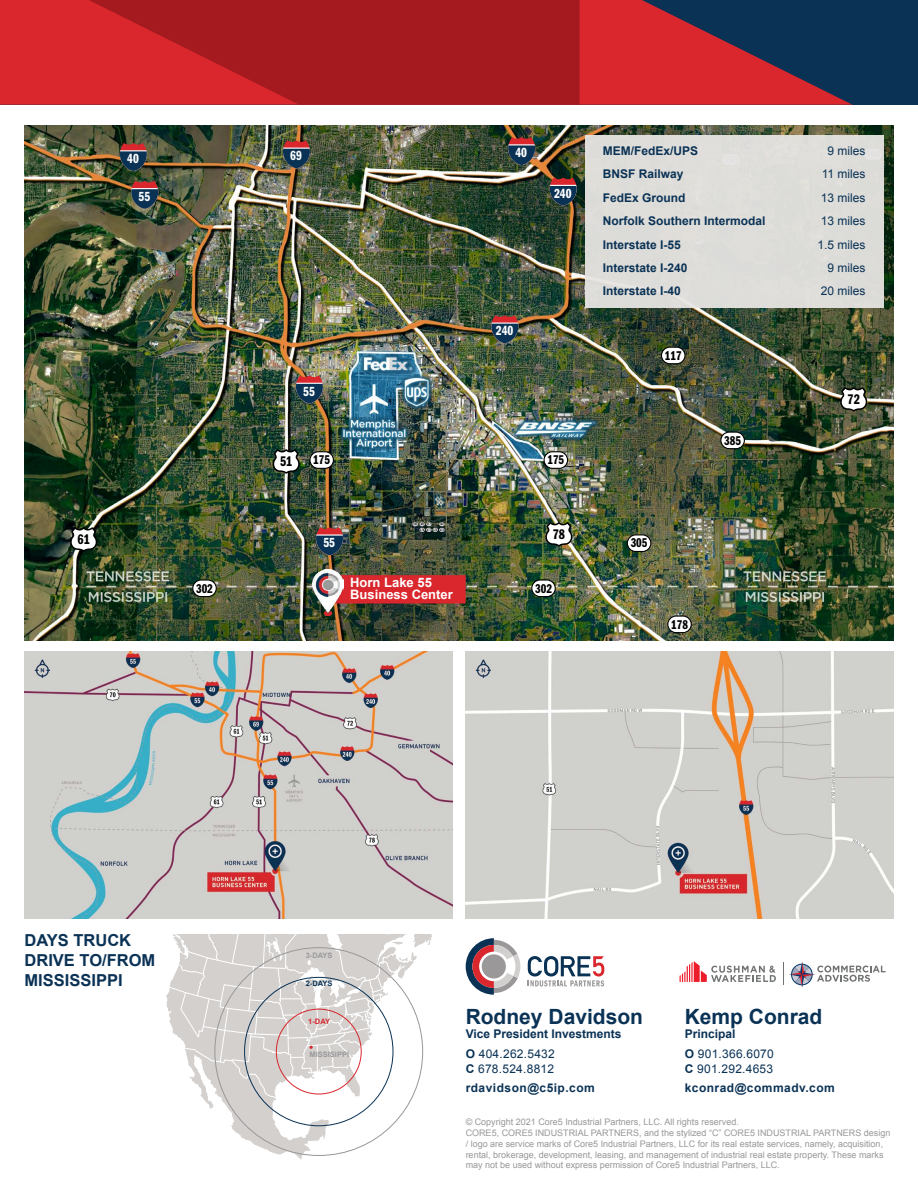
<style>
.page{position:relative;width:918px;height:1188px;background:#fff}
.page>*{position:absolute;margin:0;border:0;box-sizing:border-box;transform-origin:0 0}
.t1{font:700 21px "Arial";color:#0a3255}
.t2{font:700 16.5px/19.8px "Arial";color:#0a3255}
.t3{font:14.4px "Franklin Gothic Demi Cmpr";color:#000}
.t4{font:13.65px "Franklin Gothic Demi Cmpr";color:#fff}
.t5{font:13.2px "Franklin Gothic Demi Cmpr";color:#000}
.t6{font:700 13.05px/12px "Arial";color:#fff}
.t7{font:700 12px/19.8px "Arial";color:#0a3255}
.t8{font:700 12px/19.8px "Arial";letter-spacing:.04em;color:#0a3255}
.t9{font:12px "Arial";color:#0a3255}
.t10{font:12px/19.8px "Arial";letter-spacing:.02em;color:#0a3255}
.t11{font:9px/10.8px "Arial";color:#999899}
.t12{font:700 7.5px "Arial";color:#999899}
.t13{font:700 7.5px "Arial";color:#0a3255}
.t14{font:700 7.5px "Arial";color:#d9272d}
.s1{font-weight:700}
.s2{font-weight:400}
</style>
<div class="page">
<img style="left:25px;top:125px;width:868px;height:515px">
<img style="left:25px;top:652px;width:427px;height:267px">
<img style="left:466px;top:652px;width:427px;height:267px">
<svg style="left:343px;top:575px;width:123px;height:29px"></svg>
<div style="left:585px;top:136px;width:299px;height:172px;background:#deddd9"></div>
<svg style="left:166px;top:934px;width:266px;height:226px"></svg>
<div style="left:0;top:0;width:918px;height:105px;background:#0a3255"></div>
<svg style="left:0;top:0;width:853px;height:105px;fill:#d9272d"></svg>
<svg style="left:89px;top:0;width:491px;height:105px;fill:#a41a1e"></svg>
<svg style="left:528px;top:956px;width:76px;height:30px"></svg>
<svg style="left:466px;top:938px;width:54px;height:57px"></svg>
<svg style="left:680px;top:961px;width:96px;height:21px"></svg>
<svg style="left:783px;top:962px;width:103px;height:25px"></svg>
<img style="left:313px;top:570px;width:30px;height:46px">
<svg style="left:120px;top:143px;width:27px;height:28px"></svg>
<svg style="left:508px;top:137px;width:27px;height:28px"></svg>
<svg style="left:131px;top:181px;width:27px;height:28px"></svg>
<svg style="left:296px;top:375px;width:27px;height:28px"></svg>
<svg style="left:316px;top:527px;width:27px;height:28px"></svg>
<svg style="left:283px;top:140px;width:27px;height:28px"></svg>
<svg style="left:491px;top:315px;width:27px;height:28px"></svg>
<svg style="left:550px;top:178px;width:27px;height:28px"></svg>
<svg style="left:272px;top:450px;width:28px;height:24px"></svg>
<svg style="left:69px;top:528px;width:29px;height:25px"></svg>
<svg style="left:545px;top:523px;width:28px;height:24px"></svg>
<svg style="left:839px;top:388px;width:29px;height:24px"></svg>
<div style="left:721px;top:432px;width:23px;height:17px;background:#fff;border-radius:8px"></div>
<div style="left:720px;top:432px;width:25px;height:17px;border:1px solid #000;border-radius:8px"></div>
<div style="left:532px;top:580px;width:23px;height:17px;background:#fff;border-radius:8px"></div>
<div style="left:531px;top:579px;width:25px;height:18px;border:1px solid #000;border-radius:8px"></div>
<div style="left:193px;top:580px;width:23px;height:17px;background:#fff;border-radius:8px"></div>
<div style="left:192px;top:579px;width:25px;height:18px;border:1px solid #000;border-radius:8px"></div>
<div style="left:662px;top:347px;width:23px;height:17px;background:#fff;border-radius:8px"></div>
<div style="left:661px;top:347px;width:25px;height:17px;border:1px solid #000;border-radius:8px"></div>
<div style="left:627px;top:535px;width:24px;height:16px;background:#fff;border-radius:8px"></div>
<div style="left:627px;top:534px;width:24px;height:18px;border:1px solid #000;border-radius:8px"></div>
<div style="left:668px;top:616px;width:23px;height:17px;background:#fff;border-radius:8px"></div>
<div style="left:667px;top:616px;width:25px;height:17px;border:1px solid #000;border-radius:8px"></div>
<div style="left:544px;top:452px;width:24px;height:16px;background:#fff;border-radius:8px"></div>
<div style="left:544px;top:451px;width:24px;height:18px;border:1px solid #000;border-radius:8px"></div>
<div style="left:310px;top:452px;width:23px;height:16px;background:#fff;border-radius:8px"></div>
<div style="left:309px;top:451px;width:25px;height:18px;border:1px solid #000;border-radius:8px"></div>
<h3 class="t4" style="left:127px;top:151px;width:13px">40</h3>
<h3 class="t4" style="left:139px;top:189px;width:13px">55</h3>
<h3 class="t3" style="left:78px;top:531px;width:14px">61</h3>
<h3 class="t4" style="left:290px;top:148px;width:13px">69</h3>
<h3 class="t4" style="left:303px;top:384px;width:13px">55</h3>
<h3 class="t4" style="left:515px;top:145px;width:13px">40</h3>
<h3 class="t4" style="left:554px;top:186px;width:19px">240</h3>
<h3 class="t4" style="left:496px;top:323px;width:19px">240</h3>
<h3 class="t3" style="left:280px;top:453px;width:14px">51</h3>
<h3 class="t5" style="left:313px;top:453px;width:18px">175</h3>
<h3 class="t5" style="left:547px;top:453px;width:18px">175</h3>
<h3 class="t4" style="left:323px;top:535px;width:13px">55</h3>
<h3 class="t3" style="left:553px;top:526px;width:14px">78</h3>
<h3 class="t6" style="left:350px;top:577px;width:104px">Horn Lake 55<br>Business Center</h3>
<h3 class="t5" style="left:196px;top:581px;width:18px">302</h3>
<h3 class="t5" style="left:535px;top:581px;width:18px">302</h3>
<h3 class="t7" style="left:603px;top:141px;width:97px">MEM/FedEx/UPS</h3>
<h3 class="t9" style="left:828px;top:143px;width:40px">9 miles</h3>
<h3 class="t7" style="left:603px;top:164px;width:82px">BNSF Railway</h3>
<h3 class="t9" style="left:822px;top:166px;width:45px">11 miles</h3>
<h3 class="t7" style="left:603px;top:188px;width:84px">FedEx Ground</h3>
<h3 class="t9" style="left:821px;top:190px;width:46px">13 miles</h3>
<h3 class="t7" style="left:603px;top:211px;width:164px">Norfolk Southern Intermodal</h3>
<h3 class="t9" style="left:821px;top:213px;width:46px">13 miles</h3>
<h3 class="t7" style="left:603px;top:234px;width:80px">Interstate I-55</h3>
<h3 class="t9" style="left:818px;top:236px;width:50px">1.5 miles</h3>
<h3 class="t7" style="left:603px;top:258px;width:86px">Interstate I-240</h3>
<h3 class="t9" style="left:828px;top:260px;width:40px">9 miles</h3>
<h3 class="t7" style="left:603px;top:281px;width:80px">Interstate I-40</h3>
<h3 class="t9" style="left:821px;top:283px;width:46px">20 miles</h3>
<h3 class="t5" style="left:665px;top:348px;width:18px">117</h3>
<h3 class="t5" style="left:724px;top:433px;width:18px">385</h3>
<h3 class="t5" style="left:631px;top:536px;width:18px">305</h3>
<h3 class="t5" style="left:671px;top:617px;width:18px">178</h3>
<h3 class="t3" style="left:848px;top:391px;width:14px">72</h3>
<h2 class="t2" style="left:25px;top:931px;width:132px">DAYS TRUCK<br>DRIVE TO/FROM<br>MISSISSIPPI</h2>
<p class="t12" style="left:306px;top:951px;width:28px">3-DAYS</p>
<p class="t13" style="left:306px;top:979px;width:28px">2-DAYS</p>
<p class="t14" style="left:308px;top:1017px;width:23px">1-DAY</p>
<p class="t12" style="left:310px;top:1050px;width:41px">MISSISIPPI</p>
<h1 class="t1" style="left:685px;top:1005px;width:139px">Kemp Conrad</h1>
<h3 class="t10" style="left:685px;top:1025px;width:91px"><span class="s1">Principal<br>O</span> 901.366.6070</h3>
<h3 class="t8" style="left:685px;top:1059px;width:152px">C <span class="s2">901.292.4653 </span>kconrad@commadv.com</h3>
<h1 class="t1" style="left:466px;top:1005px;width:179px">Rodney Davidson</h1>
<h3 class="t7" style="left:466px;top:1024px;width:157px">Vice President Investments<br>O <span class="s2">404.262.5432</span></h3>
<h3 class="t8" style="left:466px;top:1059px;width:131px">C <span class="s2">678.524.8812 </span>rdavidson@c5ip.com</h3>
<p class="t11" style="left:466px;top:1117px;width:426px">© Copyright 2021 Core5 Industrial Partners, LLC. All rights reserved.<br>CORE5, CORE5 INDUSTRIAL PARTNERS, and the stylized “C” CORE5 INDUSTRIAL PARTNERS design / logo are service marks of Core5 Industrial Partners, LLC for its real estate services, namely, acquisition, rental, brokerage, development, leasing, and management of industrial real estate property. These marks may not be used without express permission of Core5 Industrial Partners, LLC.</p>
</div>
